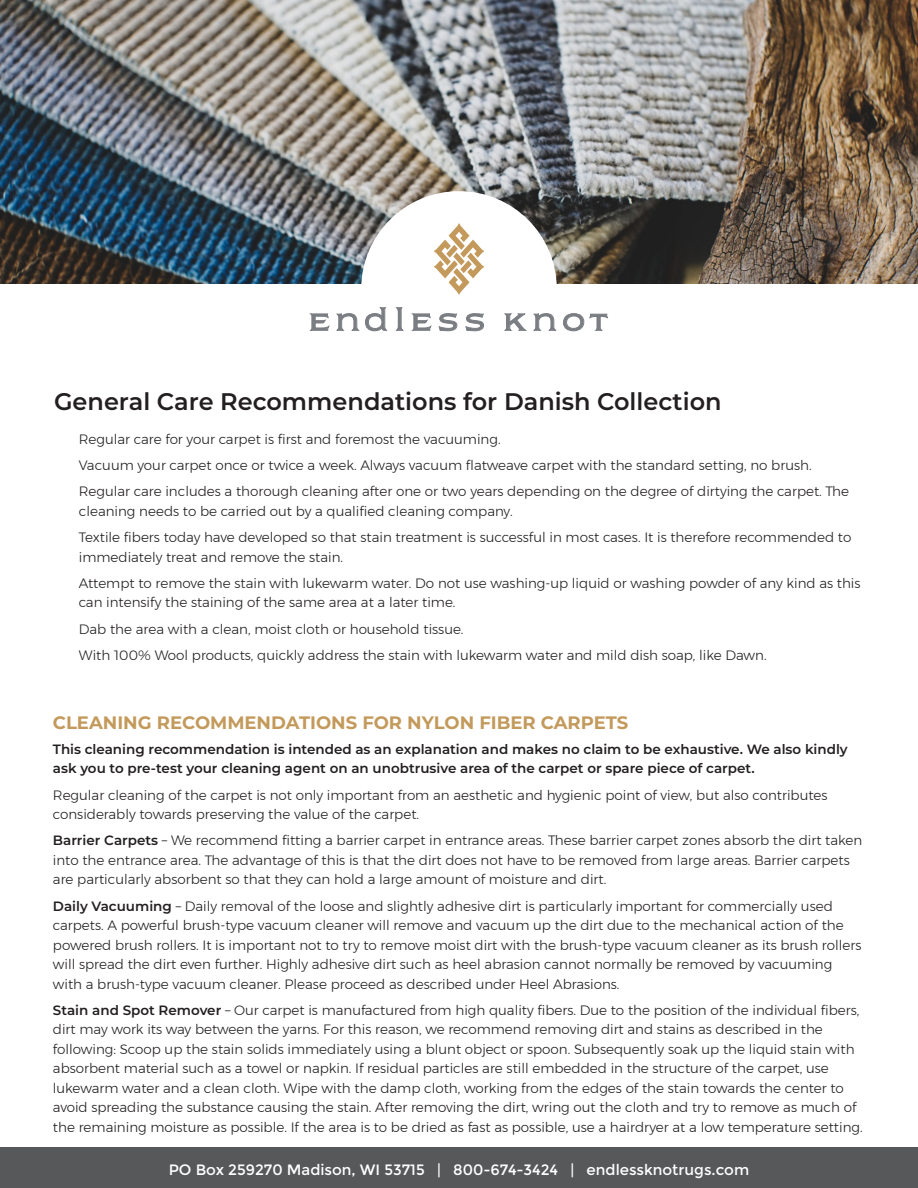
<style>
.page{position:relative;width:918px;height:1188px;background:#fff}
.page>*{position:absolute;margin:0;border:0;box-sizing:border-box;transform-origin:0 0}
.t1{font:600 24px "Montserrat";color:#231f20}
.t2{font:700 18px "Montserrat";color:#c39a5b}
.t3{font:15px "Montserrat";color:#fff}
.t4{font:300 13.5px/19.5px "Montserrat";color:#231f20}
.t5{font:600 13.5px/19.5px "Montserrat";color:#231f20}
.s1{font-weight:600}
</style>
<div class="page">
<div style="left:0;top:1148px;width:918px;height:40px;background:#57585a"></div>
<img style="left:0;top:0;width:918px;height:284px">
<div style="left:361px;top:191px;width:196px;height:196px;background:#fff;border-radius:50%"></div>
<svg style="left:434px;top:223px;width:50px;height:72px"></svg>
<svg style="left:310px;top:307px;width:298px;height:24px"></svg>
<p class="t1" style="left:54px;top:384px;width:669px">General Care Recommendations for Danish Collection</p>
<p class="t4" style="left:79px;top:429px;width:423px">Regular care for your carpet is first and foremost the vacuuming.</p>
<p class="t4" style="left:79px;top:455px;width:734px">Vacuum your carpet once or twice a week. Always vacuum flatweave carpet with the standard setting, no brush.</p>
<p class="t4" style="left:79px;top:482px;width:772px">Regular care includes a thorough cleaning after one or two years depending on the degree of dirtying the carpet. The cleaning needs to be carried out by a qualified cleaning company.</p>
<p class="t4" style="left:79px;top:527px;width:774px">Textile fibers today have developed so that stain treatment is successful in most cases. It is therefore recommended to immediately treat and remove the stain.</p>
<p class="t4" style="left:79px;top:573px;width:783px">Attempt to remove the stain with lukewarm water. Do not use washing-up liquid or washing powder of any kind as this can intensify the staining of the same area at a later time.</p>
<p class="t4" style="left:79px;top:619px;width:386px">Dab the area with a clean, moist cloth or household tissue.</p>
<p class="t4" style="left:79px;top:645px;width:689px">With 100% Wool products, quickly address the stain with lukewarm water and mild dish soap, like Dawn.</p>
<p class="t2" style="left:53px;top:709px;width:577px">CLEANING RECOMMENDATIONS FOR NYLON FIBER CARPETS</p>
<p class="t5" style="left:53px;top:739px;width:796px">This cleaning recommendation is intended as an explanation and makes no claim to be exhaustive. We also kindly ask you to pre-test your cleaning agent on an unobtrusive area of the carpet or spare piece of carpet.</p>
<p class="t4" style="left:53px;top:785px;width:776px">Regular cleaning of the carpet is not only important from an aesthetic and hygienic point of view, but also contributes considerably towards preserving the value of the carpet.</p>
<p class="t4" style="left:53px;top:831px;width:811px"><span class="s1">Barrier Carpets</span> – We recommend fitting a barrier carpet in entrance areas. These barrier carpet zones absorb the dirt taken into the entrance area. The advantage of this is that the dirt does not have to be removed from large areas. Barrier carpets are particularly absorbent so that they can hold a large amount of moisture and dirt.</p>
<p class="t4" style="left:53px;top:896px;width:810px"><span class="s1">Daily Vacuuming</span> – Daily removal of the loose and slightly adhesive dirt is particularly important for commercially used carpets. A powerful brush-type vacuum cleaner will remove and vacuum up the dirt due to the mechanical action of the powered brush rollers. It is important not to try to remove moist dirt with the brush-type vacuum cleaner as its brush rollers will spread the dirt even further. Highly adhesive dirt such as heel abrasion cannot normally be removed by vacuuming with a brush-type vacuum cleaner. Please proceed as described under Heel Abrasions.</p>
<p class="t4" style="left:53px;top:1000px;width:811px"><span class="s1">Stain and Spot Remover</span> – Our carpet is manufactured from high quality fibers. Due to the position of the individual fibers, dirt may work its way between the yarns. For this reason, we recommend removing dirt and stains as described in the following: Scoop up the stain solids immediately using a blunt object or spoon. Subsequently soak up the liquid stain with absorbent material such as a towel or napkin. If residual particles are still embedded in the structure of the carpet, use lukewarm water and a clean cloth. Wipe with the damp cloth, working from the edges of the stain towards the center to avoid spreading the substance causing the stain. After removing the dirt, wring out the cloth and try to remove as much of the remaining moisture as possible. If the area is to be dried as fast as possible, use a hairdryer at a low temperature setting.</p>
<p class="t3" style="left:169px;top:1161px;width:582px">PO Box 259270 Madison, WI 53715 | 800-674-3424 | endlessknotrugs.com</p>
</div>
